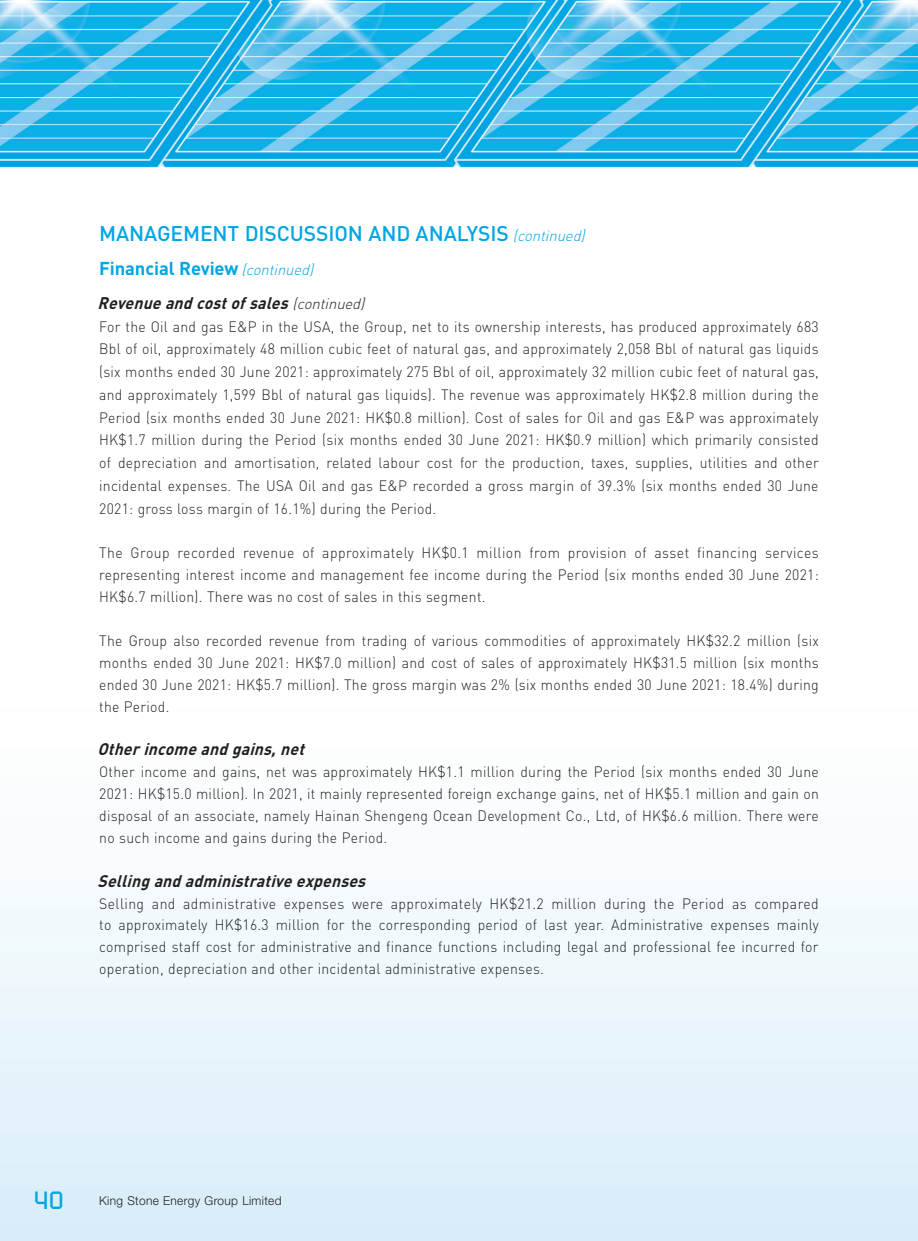
<style>
.page{position:relative;width:918px;height:1241px;background:#fff}
.page>*{position:absolute;margin:0;border:0;box-sizing:border-box;transform-origin:0 0}
.t1{font:24.68px "Russell Square Std";color:#00a5e3}
.t2{font:500 21px "DIN Pro";letter-spacing:-.005em;color:#00a5e3}
.t3{font:700 18.38px "DIN Pro";letter-spacing:-.005em;color:#00a5e3}
.t4{font:italic 700 16.62px "DIN Pro";color:#231f20;scale:.94 1}
.t5{font:300 14.88px/21.9px "DIN Pro";letter-spacing:.02em;color:#231f20;text-align:justify;scale:.94 1}
.t6{font:300 12.25px "Helvetica Neue LT Pro";letter-spacing:.03em;color:#231f20}
.s1{font-weight:300;font-style:italic;font-size:14.88px}
.s2{font-weight:300;font-size:14.88px}
</style>
<div class="page">
<img style="left:0;top:0;width:918px;height:1240px">
<h2 class="t2" style="left:99px;top:226px;width:490px">MANAGEMENT DISCUSSION AND ANALYSIS <span class="s1">(continued)</span></h2>
<p class="t3" style="left:99px;top:262px;width:219px">Financial Review <span class="s1">(continued)</span></p>
<p class="t4" style="left:98px;top:297px;width:289px">Revenue and costofsales <span class="s2">(continued)</span></p>
<p class="t5" style="left:99px;top:316px;width:767px;line-height:22.8px">For the Oil and gas E&amp;P in the USA, the Group, net to its ownership interests, has produced approximately 683<br>Bbl of oil, approximately 48 million cubic feet of natural gas, and approximately 2,058 Bbl of natural gas liquids (six months ended 30 June 2021: approximately 275 Bbl of oil, approximately 32 million cubic feet of natural gas, and approximately 1,599 Bbl of natural gas liquids). The revenue was approximately HK$2.8 million during the Period (six months ended 30 June 2021: HK$0.8 million). Cost of sales for Oil and gas E&amp;P was approximately HK$1.7 million during the Period (six months ended 30 June 2021: HK$0.9 million) which primarily consisted of depreciation and amortisation, related labour cost for the production, taxes, supplies, utilities and other incidental expenses. The USA Oil and gas E&amp;P recorded a gross margin of 39.3% (six months ended 30 June 2021: gross loss margin of 16.1%) during the Period.</p>
<p class="t5" style="left:99px;top:543px;width:767px">The Group recorded revenue of approximately HK$0.1 million from provision of asset financing services representing interest income and management fee income during the Period (six months ended 30 June 2021:<br>HK$6.7 million). There was no cost of sales in this segment.</p>
<p class="t5" style="left:99px;top:631px;width:767px">The Group also recorded revenue from trading of various commodities of approximately HK$32.2 million (six months ended 30 June 2021: HK$7.0 million) and cost of sales of approximately HK$31.5 million (six months ended 30 June 2021: HK$5.7 million). The gross margin was 2% (six months ended 30 June 2021: 18.4%) during the Period.</p>
<p class="t4" style="left:98px;top:743px;width:225px">Other income and gains,net</p>
<p class="t5" style="left:99px;top:762px;width:767px">Other income and gains, net was approximately HK$1.1 million during the Period (six months ended 30 June 2021: HK$15.0 million). In 2021, it mainly represented foreign exchange gains, net of HK$5.1 million and gain on disposal of an associate, namely Hainan Shengeng Ocean Development Co., Ltd, of HK$6.6 million. There were no such income and gains during the Period.</p>
<p class="t4" style="left:98px;top:874px;width:290px">Selling and administrative expenses</p>
<p class="t5" style="left:99px;top:893px;width:767px">Selling and administrative expenses were approximately HK$21.2 million during the Period as compared to approximately HK$16.3 million for the corresponding period of last year. Administrative expenses mainly comprised staff cost for administrative and finance functions including legal and professional fee incurred for operation, depreciation and other incidental administrative expenses.</p>
<h1 class="t1" style="left:34px;top:1190px;width:31px">40</h1>
<p class="t6" style="left:99px;top:1195px;width:184px">King Stone Energy Group Limited</p>
</div>
